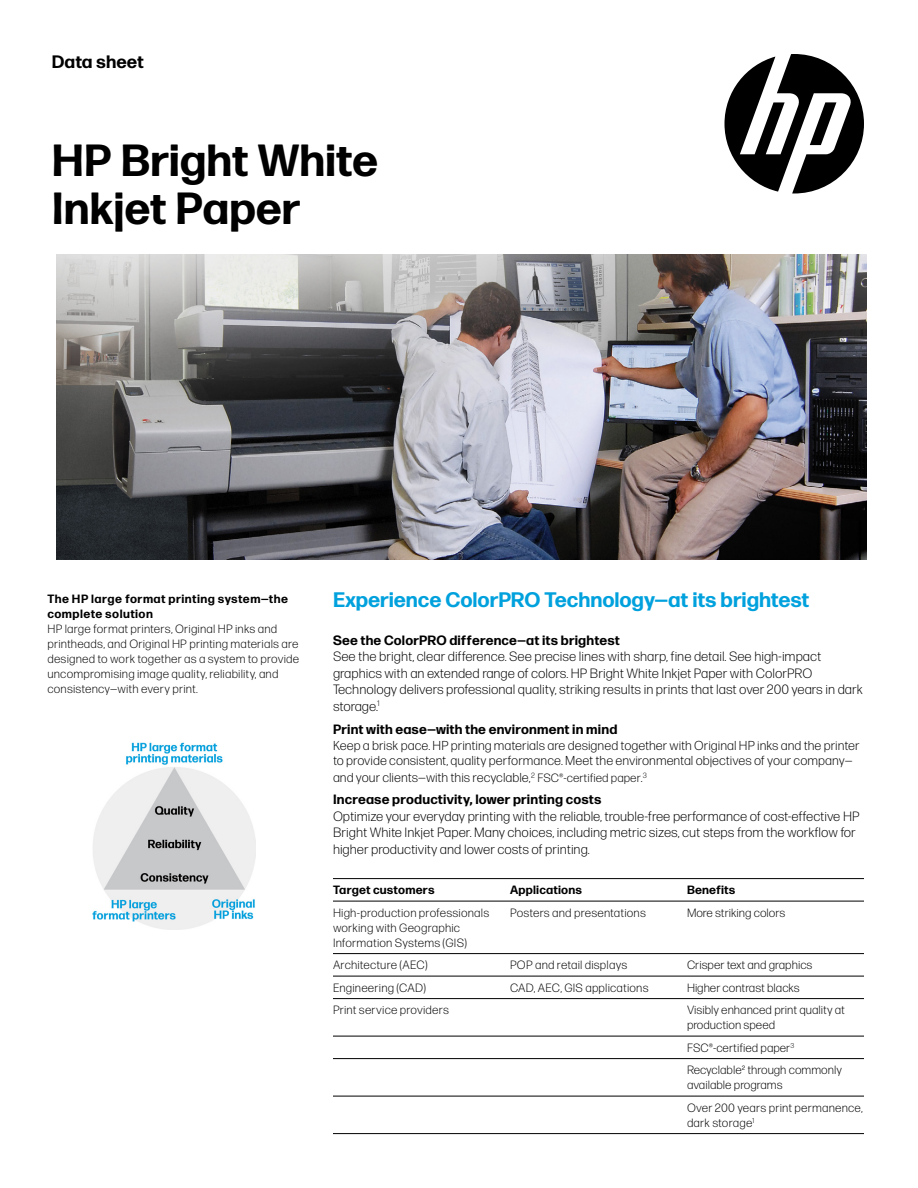
<style>
.page{position:relative;width:918px;height:1188px;background:#fff}
.page>*{position:absolute;margin:0;border:0;box-sizing:border-box;transform-origin:0 0}
.t1{font:700 45px/48px "Forma DJR Micro";letter-spacing:-.005em;color:#000}
.t2{font:700 21px "Forma DJR Micro";letter-spacing:-.005em;color:#00a1dd}
.t3{font:700 18px "Forma DJR Micro";color:#000}
.t4{font:300 13.5px/16.5px "Forma DJR Micro";color:#000}
.t5{font:700 13.5px "Forma DJR Micro";letter-spacing:.01em;color:#000}
.t6{font:300 12.9px/16.2px "Forma DJR Micro";color:#000}
.t7{font:300 12px/15px "Forma DJR Micro";letter-spacing:.01em;color:#000}
.t8{font:700 12px/15px "Forma DJR Micro";letter-spacing:.025em;color:#000}
.s1{font-size:12px}
</style>
<div class="page">
<img style="left:56px;top:255px;width:810px;height:304px">
<svg style="left:725px;top:54px;width:139px;height:139px"></svg>
<img style="left:92px;top:742px;width:164px;height:188px">
<hr style="left:333px;top:878px;width:177px;height:1px;background:#000">
<hr style="left:510px;top:878px;width:177px;height:1px;background:#000">
<hr style="left:687px;top:878px;width:177px;height:1px;background:#000">
<hr style="left:333px;top:901px;width:177px;height:1px;background:#000">
<hr style="left:510px;top:901px;width:177px;height:1px;background:#000">
<hr style="left:687px;top:901px;width:177px;height:1px;background:#000">
<hr style="left:333px;top:953px;width:177px;height:1px;background:#000">
<hr style="left:510px;top:953px;width:177px;height:1px;background:#000">
<hr style="left:687px;top:953px;width:177px;height:1px;background:#000">
<hr style="left:333px;top:976px;width:177px;height:1px;background:#000">
<hr style="left:510px;top:976px;width:177px;height:1px;background:#000">
<hr style="left:687px;top:976px;width:177px;height:1px;background:#000">
<hr style="left:333px;top:998px;width:177px;height:1px;background:#000">
<hr style="left:510px;top:998px;width:177px;height:1px;background:#000">
<hr style="left:687px;top:998px;width:177px;height:1px;background:#000">
<hr style="left:333px;top:1036px;width:177px;height:1px;background:#000">
<hr style="left:510px;top:1036px;width:177px;height:1px;background:#000">
<hr style="left:687px;top:1036px;width:177px;height:1px;background:#000">
<hr style="left:333px;top:1058px;width:177px;height:1px;background:#000">
<hr style="left:510px;top:1058px;width:177px;height:1px;background:#000">
<hr style="left:687px;top:1058px;width:177px;height:1px;background:#000">
<hr style="left:333px;top:1096px;width:177px;height:1px;background:#000">
<hr style="left:510px;top:1096px;width:177px;height:1px;background:#000">
<hr style="left:687px;top:1096px;width:177px;height:1px;background:#000">
<hr style="left:333px;top:1133px;width:177px;height:1px;background:#000">
<hr style="left:510px;top:1133px;width:177px;height:1px;background:#000">
<hr style="left:687px;top:1133px;width:177px;height:1px;background:#000">
<h3 class="t3" style="left:52px;top:50px;width:93px">Data sheet</h3>
<h1 class="t1" style="left:52px;top:136px;width:328px">HP Bright White<br>Inkjet Paper</h1>
<p class="t8" style="left:47px;top:591px;width:242px">The HP large format printing system—the complete solution</p>
<p class="t7" style="left:47px;top:621px;width:253px">HP large format printers, Original HP inks and printheads, and Original HP printing materials are designed to work together as a system to provide uncompromising image quality, reliability, and consistency—with every print.</p>
<h2 class="t2" style="left:333px;top:586px;width:478px">Experience ColorPRO Technology—at its brightest</h2>
<p class="t5" style="left:333px;top:631px;width:288px">See the ColorPRO difference—at its brightest</p>
<p class="t4" style="left:333px;top:648px;width:531px">See the bright, clear difference. See precise lines with sharp, fine detail. See high-impact graphics with an extended range of colors. HP Bright White Inkjet Paper with ColorPRO Technology delivers professional quality, striking results in prints that last over 200 years in dark storage.<sup>1</sup></p>
<p class="t5" style="left:333px;top:720px;width:286px">Print with ease—with the environment in mind</p>
<p class="t6" style="left:333px;top:737px;width:528px">Keep a brisk pace. HP printing materials are designed together with Original HP inks and the printer to provide consistent, quality performance. Meet the environmental objectives of your company— and your clients—with this recyclable,<sup>2</sup> <span class="s1">FSC®-certified paper</span>.<sup>3</sup></p>
<p class="t5" style="left:333px;top:791px;width:270px">Increase productivity, lower printing costs</p>
<p class="t4" style="left:333px;top:807px;width:528px">Optimize your everyday printing with the reliable, trouble-free performance of cost-effective HP<br>Bright White Inkjet Paper. Many choices, including metric sizes, cut steps from the workflow for higher productivity and lower costs of printing.</p>
<p class="t8" style="left:333px;top:882px;width:103px">Target customers</p>
<p class="t8" style="left:510px;top:882px;width:74px">Applications</p>
<p class="t8" style="left:687px;top:882px;width:50px">Benefits</p>
<p class="t7" style="left:333px;top:905px;width:158px">High-production professionals working with Geographic<br>Information Systems (GIS)</p>
<p class="t7" style="left:510px;top:905px;width:137px">Posters and presentations</p>
<p class="t7" style="left:687px;top:905px;width:100px">More striking colors</p>
<p class="t7" style="left:333px;top:957px;width:96px">Architecture (AEC)</p>
<p class="t7" style="left:510px;top:957px;width:119px">POP and retail displays</p>
<p class="t7" style="left:687px;top:957px;width:127px">Crisper text and graphics</p>
<p class="t7" style="left:333px;top:980px;width:94px">Engineering (CAD)</p>
<p class="t7" style="left:510px;top:980px;width:140px">CAD, AEC, GIS applications</p>
<p class="t7" style="left:687px;top:980px;width:114px">Higher contrast blacks</p>
<p class="t7" style="left:333px;top:1002px;width:118px">Print service providers</p>
<p class="t7" style="left:687px;top:1002px;width:160px">Visibly enhanced print quality at production speed</p>
<p class="t7" style="left:687px;top:1036px;width:156px;line-height:22.5px">FSC®-certified paper<sup>3<br></sup>Recyclable2 through commonly</p>
<p class="t7" style="left:687px;top:1074px;width:177px;line-height:22.5px">available programs<br>Over 200 years print permanence,</p>
<p class="t7" style="left:687px;top:1115px;width:69px">dark storage<sup>1</sup></p>
</div>
